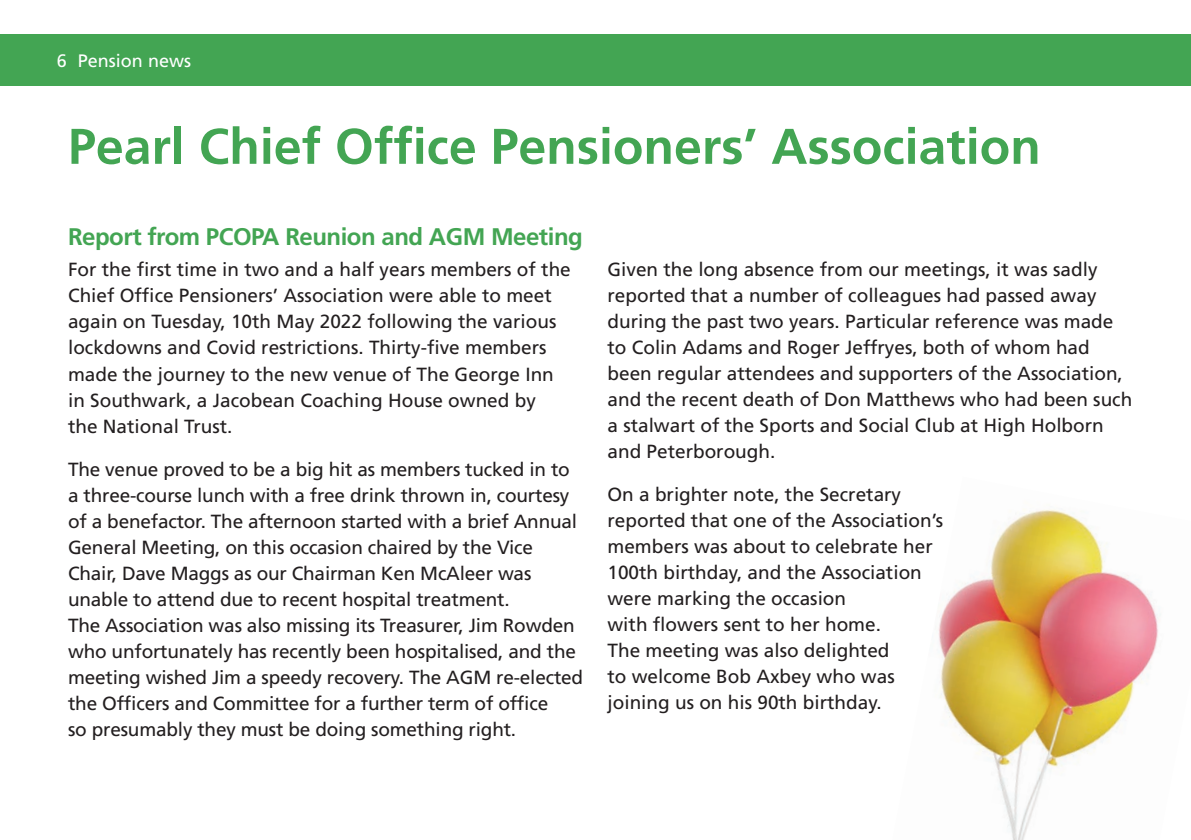
<style>
.page{position:relative;width:1191px;height:840px;background:#fff}
.page>*{position:absolute;margin:0;border:0;box-sizing:border-box;transform-origin:0 0}
.t1{font:700 50px "Frutiger";color:#43a553}
.t2{font:700 24px "Frutiger";letter-spacing:-.02em;color:#43a553}
.t3{font:19px/26px "Frutiger";color:#231f20}
.t4{font:18px "Frutiger";color:#fff}
</style>
<div class="page">
<div style="left:0;top:34px;width:1191px;height:51px;background:#43a553"></div>
<img style="left:938px;top:509px;width:223px;height:330px">
<p class="t4" style="left:57px;top:50px;width:136px">6 Pension news</p>
<h1 class="t1" style="left:68px;top:117px;width:974px">Pearl Chief Office Pensioners’ Association</h1>
<p class="t2" style="left:68px;top:222px;width:516px">Report from PCOPA Reunion and AGM Meeting</p>
<p class="t3" style="left:68px;top:256px;width:504px">For the first time in two and a half years members of the Chief Office Pensioners’ Association were able to meet again on Tuesday, 10th May 2022 following the various lockdowns and Covid restrictions. Thirty-five members made the journey to the new venue of The George Inn in Southwark, a Jacobean Coaching House owned by<br>the National Trust.</p>
<p class="t3" style="left:68px;top:455px;width:516px">The venue proved to be a big hit as members tucked in to a three-course lunch with a free drink thrown in, courtesy of a benefactor. The afternoon started with a brief Annual General Meeting, on this occasion chaired by the Vice Chair, Dave Maggs as our Chairman Ken McAleer was unable to attend due to recent hospital treatment.<br>The Association was also missing its Treasurer, Jim Rowden who unfortunately has recently been hospitalised, and the meeting wished Jim a speedy recovery. The AGM re-elected the Officers and Committee for a further term of office<br>so presumably they must be doing something right.</p>
<p class="t3" style="left:607px;top:256px;width:526px">Given the long absence from our meetings, it was sadly reported that a number of colleagues had passed away during the past two years. Particular reference was made to Colin Adams and Roger Jeffryes, both of whom had been regular attendees and supporters of the Association, and the recent death of Don Matthews who had been such a stalwart of the Sports and Social Club at High Holborn and Peterborough.</p>
<p class="t3" style="left:607px;top:481px;width:337px">On a brighter note, the Secretary reported that one of the Association’s members was about to celebrate her<br>100th birthday, and the Association were marking the occasion<br>with flowers sent to her home.<br>The meeting was also delighted<br>to welcome Bob Axbey who was joining us on his 90th birthday.</p>
</div>
